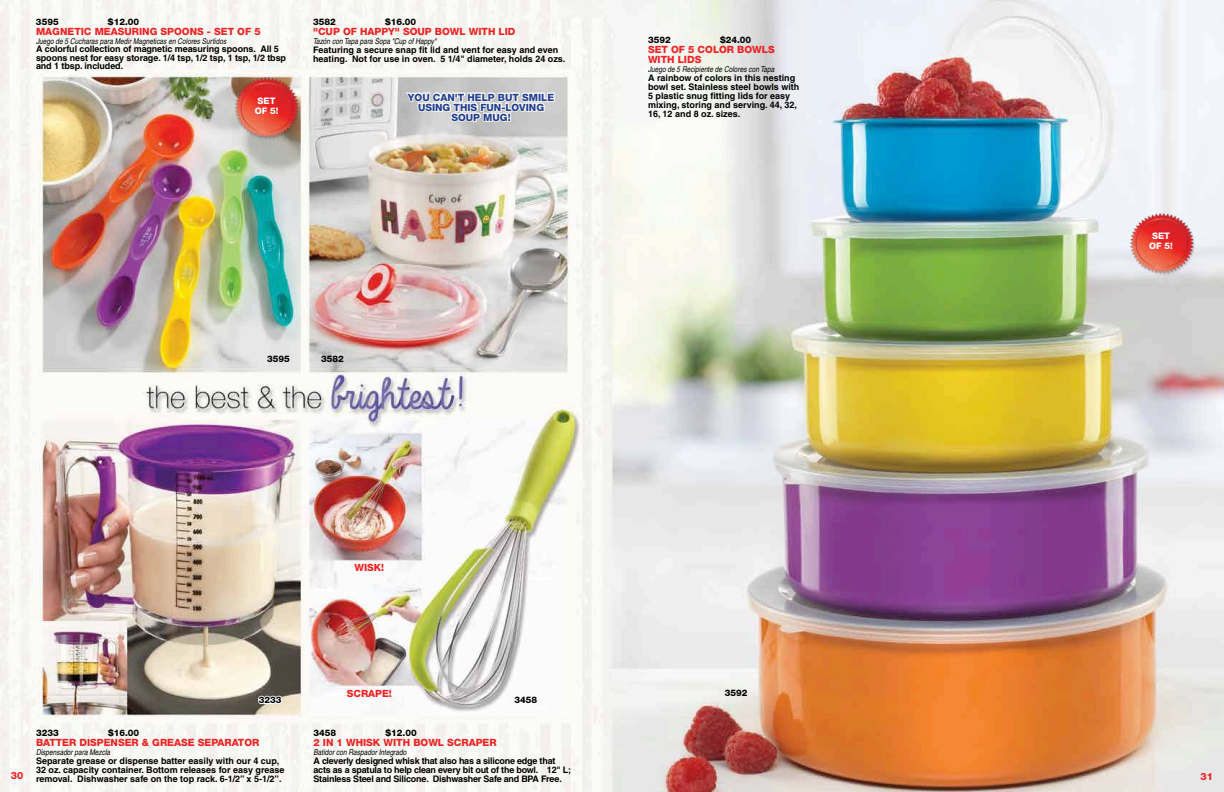
<style>
.page{position:relative;width:1224px;height:792px;background:#fff}
.page>*{position:absolute;margin:0;border:0;box-sizing:border-box;transform-origin:0 0}
.t1{font:800 10px/10px "Helvetica Neue";color:#ed2324}
.t2{font:800 10px/10px "Helvetica Neue";color:#23408e;text-align:center}
.t3{font:700 9px/9px "Helvetica";color:#000}
.t4{font:700 9px/9px "Helvetica";letter-spacing:-.025em;color:#000}
.t5{font:800 9px "Helvetica Neue";color:#000}
.t6{font:800 9px/10px "Helvetica Neue";color:#fffefe;text-align:center}
.t7{font:italic condensed 8px "Helvetica";color:#000}
</style>
<div class="page">
<img style="left:0;top:0;width:1224px;height:792px">
<img style="left:1113px;top:197px;width:97px;height:92px">
<svg style="left:404px;top:80px;width:152px;height:54px"></svg>
<svg style="left:352px;top:545px;width:34px;height:45px"></svg>
<svg style="left:345px;top:678px;width:48px;height:21px"></svg>
<img style="left:219px;top:62px;width:97px;height:91px">
<svg style="left:257px;top:695px;width:26px;height:10px"></svg>
<p class="t5" style="left:36px;top:16px;width:24px">3595</p>
<p class="t5" style="left:108px;top:16px;width:33px">$12.00</p>
<p class="t1" style="left:36px;top:26px;width:226px">MAGNETIC MEASURING SPOONS - SET OF 5</p>
<p class="t7" style="left:36px;top:36px;width:192px">Juego de 5 Cucharas para Medir Magneticas en Colores Surtidos</p>
<p class="t3" style="left:36px;top:45px;width:252px;line-height:8.5px">A colorful collection of magnetic measuring spoons. All 5 spoons nest for easy storage. 1/4 tsp, 1/2 tsp, 1 tsp, 1/2 tbsp and 1 tbsp. included.</p>
<p class="t6" style="left:255px;top:95px;width:25px">SET<br>OF 5!</p>
<p class="t5" style="left:313px;top:16px;width:24px">3582</p>
<p class="t5" style="left:385px;top:16px;width:33px">$16.00</p>
<p class="t1" style="left:313px;top:26px;width:204px">"CUP OF HAPPY" SOUP BOWL WITH LID</p>
<p class="t7" style="left:313px;top:36px;width:125px">Tazón con Tapa para Sopa "Cup of Happy"</p>
<p class="t3" style="left:313px;top:45px;width:254px">Featuring a secure snap fit lid and vent for easy and even heating. Not for use in oven. 5 1/4" diameter, holds 24 ozs.</p>
<p class="t2" style="left:408px;top:92px;width:148px">YOU CAN'T HELP BUT SMILE<br>USING THIS FUN-LOVING<br>SOUP MUG!</p>
<p class="t5" style="left:648px;top:34px;width:24px">3592</p>
<p class="t5" style="left:720px;top:34px;width:33px">$24.00</p>
<p class="t1" style="left:648px;top:44px;width:128px">SET OF 5 COLOR BOWLS<br>WITH LIDS</p>
<p class="t7" style="left:648px;top:64px;width:128px">Juego de 5 Recipiente de Colores con Tapa</p>
<p class="t3" style="left:648px;top:73px;width:153px">A rainbow of colors in this nesting bowl set. Stainless steel bowls with<br>5 plastic snug fitting lids for easy mixing, storing and serving. 44, 32,<br>16, 12 and 8 oz. sizes.</p>
<p class="t5" style="left:267px;top:353px;width:24px">3595</p>
<p class="t5" style="left:321px;top:353px;width:24px">3582</p>
<p class="t1" style="left:354px;top:562px;width:31px">WISK!</p>
<p class="t1" style="left:347px;top:688px;width:47px">SCRAPE!</p>
<p class="t5" style="left:259px;top:695px;width:24px">3233</p>
<p class="t5" style="left:514px;top:695px;width:24px">3458</p>
<p class="t5" style="left:725px;top:687px;width:24px">3592</p>
<p class="t6" style="left:1149px;top:231px;width:25px">SET<br>OF 5!</p>
<p class="t5" style="left:314px;top:727px;width:24px">3458</p>
<p class="t5" style="left:386px;top:727px;width:33px">$12.00</p>
<p class="t1" style="left:314px;top:737px;width:185px">2 IN 1 WHISK WITH BOWL SCRAPER</p>
<p class="t7" style="left:314px;top:747px;width:94px">Batidor con Raspador Integrado</p>
<p class="t4" style="left:314px;top:756px;width:259px">A cleverly designed whisk that also has a silicone edge that acts as a spatula to help clean every bit out of the bowl. 12" L;<br>Stainless Steel and Silicone. Dishwasher Safe and BPA Free.</p>
<p class="t5" style="left:36px;top:727px;width:24px">3233</p>
<p class="t5" style="left:108px;top:727px;width:33px">$16.00</p>
<p class="t1" style="left:36px;top:737px;width:225px">BATTER DISPENSER &amp; GREASE SEPARATOR</p>
<p class="t7" style="left:36px;top:747px;width:76px">Dispensador para Mezcla</p>
<p class="t3" style="left:36px;top:756px;width:250px">Separate grease or dispense batter easily with our 4 cup,<br>32 oz. capacity container. Bottom releases for easy grease removal. Dishwasher safe on the top rack. 6-1/2” x 5-1/2”.</p>
<p class="t1" style="left:11px;top:771px;width:14px">30</p>
<p class="t1" style="left:1200px;top:771px;width:14px">31</p>
</div>
